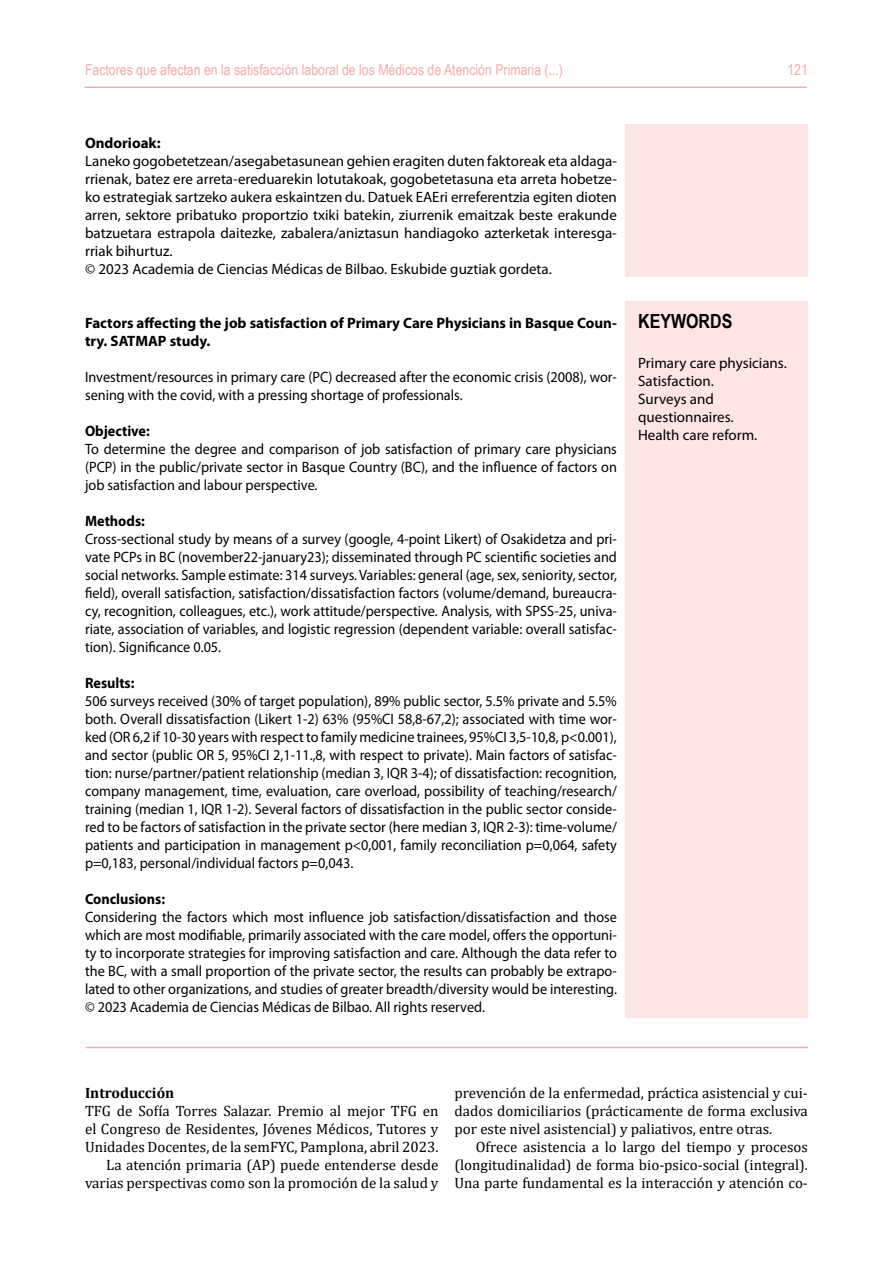
<style>
.page{position:relative;width:893px;height:1263px;background:#fff}
.page>*{position:absolute;margin:0;border:0;box-sizing:border-box;transform-origin:0 0}
.t1{font:700 19.5px "Arial Narrow";color:#000}
.t2{font:15px/18px "Myriad Pro";color:#000;text-align:justify;scale:.95 1}
.t3{font:15px/18px "Myriad Pro";color:#000}
.t4{font:15px/18px "Cambria";color:#000;text-align:justify}
.t5{font:700 15px/18px "Myriad Pro";color:#000}
.t6{font:15px "Arial Narrow";color:#f5abac}
.t7{font:700 15px "Myriad Pro";color:#000;scale:.95 1}
.t8{font:700 15px "Cambria";color:#000}
</style>
<div class="page">
<div style="left:625px;top:301px;width:183px;height:716px;background:#fce5e4"></div>
<div style="left:625px;top:124px;width:183px;height:152px;background:#fce5e4"></div>
<hr style="left:85px;top:87px;width:722px;height:1px;background:#f5abac">
<hr style="left:86px;top:1047px;width:722px;height:1px;background:#f5abac">
<p class="t6" style="left:85px;top:58px;width:479px">Factores que afectan en la satisfacción laboral de los Médicos de Atención Primaria (...)</p>
<p class="t6" style="left:787px;top:58px;width:22px">121</p>
<p class="t5" style="left:85px;top:133px;width:77px">Ondorioak:</p>
<p class="t3" style="left:85px;top:152px;width:533px">Laneko gogobetetzean/asegabetasunean gehien eragiten duten faktoreak eta aldaga&shy;rrienak, batez ere arreta-ereduarekin lotutakoak, gogobetetasuna eta arreta hobetze&shy;ko estrategiak sartzeko aukera eskaintzen du. Datuek EAEri erreferentzia egiten dioten arren, sektore pribatuko proportzio txiki batekin, ziurrenik emaitzak beste erakunde batzuetara estrapola daitezke, zabalera/aniztasun handiagoko azterketak interesga&shy;rriak bihurtuz.<br>© 2023 Academia de Ciencias Médicas de Bilbao. Eskubide guztiak gordeta.</p>
<p class="t5" style="left:85px;top:313px;width:533px">Factors affecting the job satisfaction of Primary Care Physicians in Basque Coun&shy;try. SATMAP study.</p>
<p class="t2" style="left:85px;top:368px;width:561px">Investment/resources in primary care (PC) decreased after the economic crisis (2008), wor&shy;sening with the covid, with a pressing shortage of professionals.</p>
<p class="t7" style="left:85px;top:421px;width:70px">Objective:</p>
<p class="t2" style="left:85px;top:440px;width:561px">To determine the degree and comparison of job satisfaction of primary care physicians (PCP) in the public/private sector in Basque Country (BC), and the influence of factors on job satisfaction and labour perspective.</p>
<p class="t7" style="left:85px;top:511px;width:65px">Methods:</p>
<p class="t2" style="left:85px;top:530px;width:561px">Cross-sectional study by means of a survey (google, 4-point Likert) of Osakidetza and pri&shy;vate PCPs in BC (november22-january23); disseminated through PC scientific societies and social networks. Sample estimate: 314 surveys. Variables: general (age, sex, seniority, sector, field), overall satisfaction, satisfaction/dissatisfaction factors (volume/demand, bureaucra&shy;cy, recognition, colleagues, etc.), work attitude/perspective. Analysis, with SPSS-25, univa&shy;riate, association of variables, and logistic regression (dependent variable: overall satisfac&shy;tion). Significance 0.05.</p>
<p class="t7" style="left:85px;top:673px;width:54px">Results:</p>
<p class="t2" style="left:85px;top:692px;width:561px">506 surveys received (30% of target population), 89% public sector, 5.5% private and 5.5% both. Overall dissatisfaction (Likert 1-2) 63% (95%CI 58,8-67,2); associated with time wor&shy;ked (OR 6,2 if 10-30 years with respect to family medicine trainees, 95%CI 3,5-10,8, p&lt;0.001), and sector (public OR 5, 95%CI 2,1-11.,8, with respect to private). Main factors of satisfac&shy;tion: nurse/partner/patient relationship (median 3, IQR 3-4); of dissatisfaction: recognition, company management, time, evaluation, care overload, possibility of teaching/research/ training (median 1, IQR 1-2). Several factors of dissatisfaction in the public sector conside&shy;red to be factors of satisfaction in the private sector (here median 3, IQR 2-3): time-volume/ patients and participation in management p&lt;0,001, family reconciliation p=0,064, safety p=0,183, personal/individual factors p=0,043.</p>
<p class="t7" style="left:85px;top:889px;width:86px">Conclusions:</p>
<p class="t2" style="left:85px;top:908px;width:561px">Considering the factors which most influence job satisfaction/dissatisfaction and those which are most modifiable, primarily associated with the care model, offers the opportuni&shy;ty to incorporate strategies for improving satisfaction and care. Although the data refer to the BC, with a small proportion of the private sector, the results can probably be extrapo&shy;lated to other organizations, and studies of greater breadth/diversity would be interesting. © 2023 Academia de Ciencias Médicas de Bilbao. All rights reserved.</p>
<h1 class="t1" style="left:638px;top:306px;width:96px">KEYWORDS</h1>
<p class="t3" style="left:638px;top:353px;width:150px">Primary care physicians.<br>Satisfaction.<br>Surveys and questionnaires.<br>Health care reform.</p>
<p class="t8" style="left:85px;top:1082px;width:91px">Introducción</p>
<p class="t4" style="left:85px;top:1102px;width:355px;text-align:right">TFG de Sofía Torres Salazar. Premio al mejor TFG en el Congreso de Residentes, Jóvenes Médicos, Tutores y Unidades Docentes, de la semFYC, Pamplona, abril 2023.<br>La atención primaria (AP) puede entenderse desde varias perspectivas como son la promoción de la salud y</p>
<p class="t4" style="left:454px;top:1084px;width:355px">prevención de la enfermedad, práctica asistencial y cui&shy;dados domiciliarios (prácticamente de forma exclusiva por este nivel asistencial) y paliativos, entre otras.</p>
<p class="t4" style="left:454px;top:1138px;width:355px;text-indent:21px">Ofrece asistencia a lo largo del tiempo y procesos (longitudinalidad) de forma bio-psico-social (integral).<br>Una parte fundamental es la interacción y atención co-</p>
</div>
